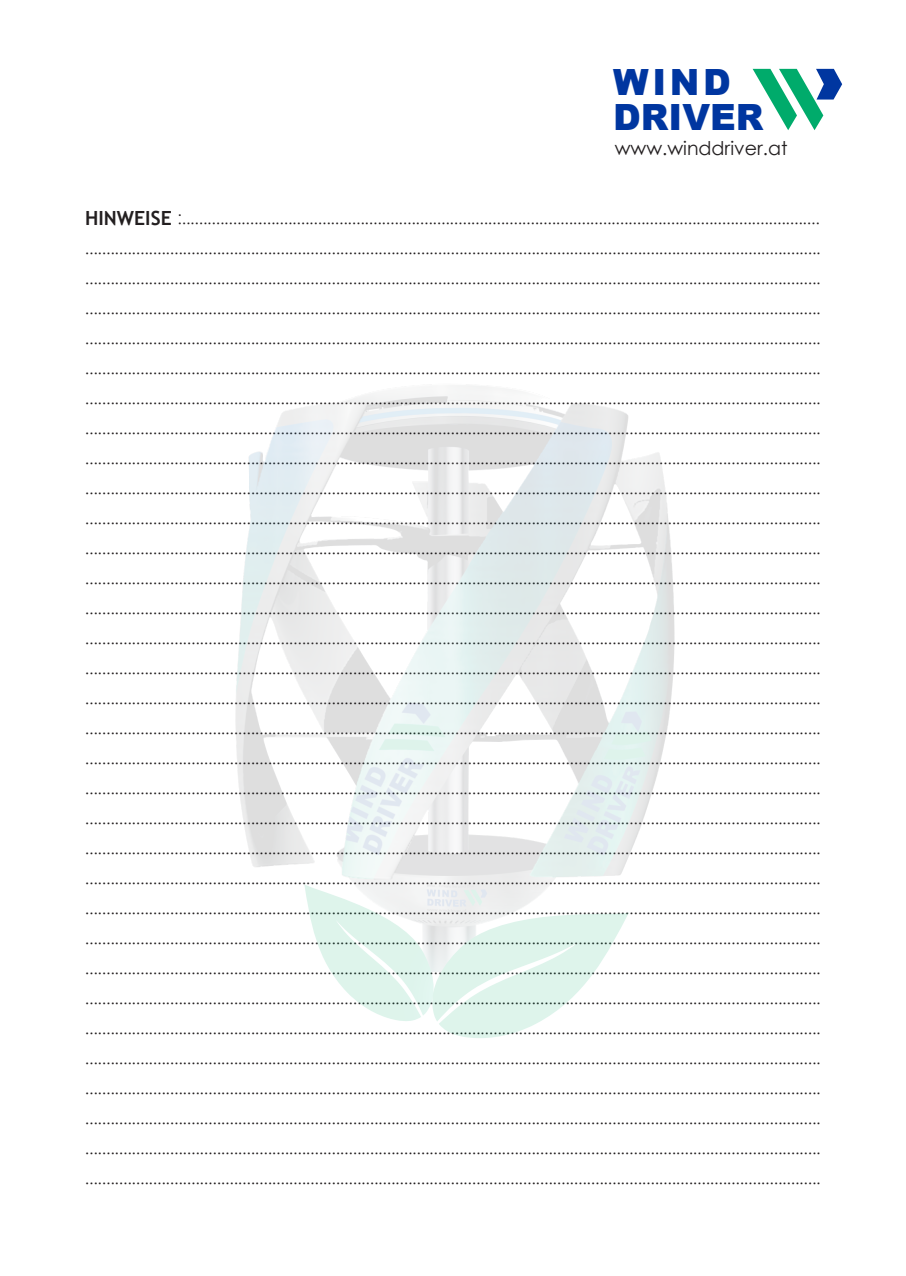
<style>
.page{position:relative;width:906px;height:1276px;background:#fff}
.page>*{position:absolute;margin:0;border:0;box-sizing:border-box;transform-origin:0 0}
.t1{font:900 36.15px/35.2px "Arial";color:#0036a0}
.t2{font:300 19.5px/30px "American Typewriter";color:#231f20;text-align:justify}
.t3{font:19.05px "Century Gothic";color:#231f20}
.s1{font-family:"Trebuchet MS";font-weight:700}
</style>
<div class="page">
<svg style="left:752px;top:69px;width:90px;height:61px"></svg>
<img style="left:235px;top:385px;width:440px;height:482px">
<img style="left:267px;top:846px;width:204px;height:37px">
<img style="left:385px;top:866px;width:290px;height:17px">
<svg style="left:304px;top:883px;width:325px;height:155px"></svg>
<h1 class="t1" style="left:613px;top:63px;width:152px">WIND<br>DRIVER</h1>
<p class="t3" style="left:615px;top:135px;width:174px">www.winddriver.at</p>
<p class="t2" style="left:85px;top:202px;width:737px"><span class="s1">HINWEISE</span> :...................................................................................................................................................... ............................................................................................................................................................................. ............................................................................................................................................................................. ............................................................................................................................................................................. ............................................................................................................................................................................. ............................................................................................................................................................................. ............................................................................................................................................................................. ............................................................................................................................................................................. ............................................................................................................................................................................. ............................................................................................................................................................................. ............................................................................................................................................................................. ............................................................................................................................................................................. ............................................................................................................................................................................. ............................................................................................................................................................................. ............................................................................................................................................................................. ............................................................................................................................................................................. ............................................................................................................................................................................. ............................................................................................................................................................................. ............................................................................................................................................................................. ............................................................................................................................................................................. ............................................................................................................................................................................. ............................................................................................................................................................................. ............................................................................................................................................................................. ............................................................................................................................................................................. ............................................................................................................................................................................. ............................................................................................................................................................................. ............................................................................................................................................................................. ............................................................................................................................................................................. ............................................................................................................................................................................. ............................................................................................................................................................................. ............................................................................................................................................................................. ............................................................................................................................................................................. .............................................................................................................................................................................</p>
</div>
